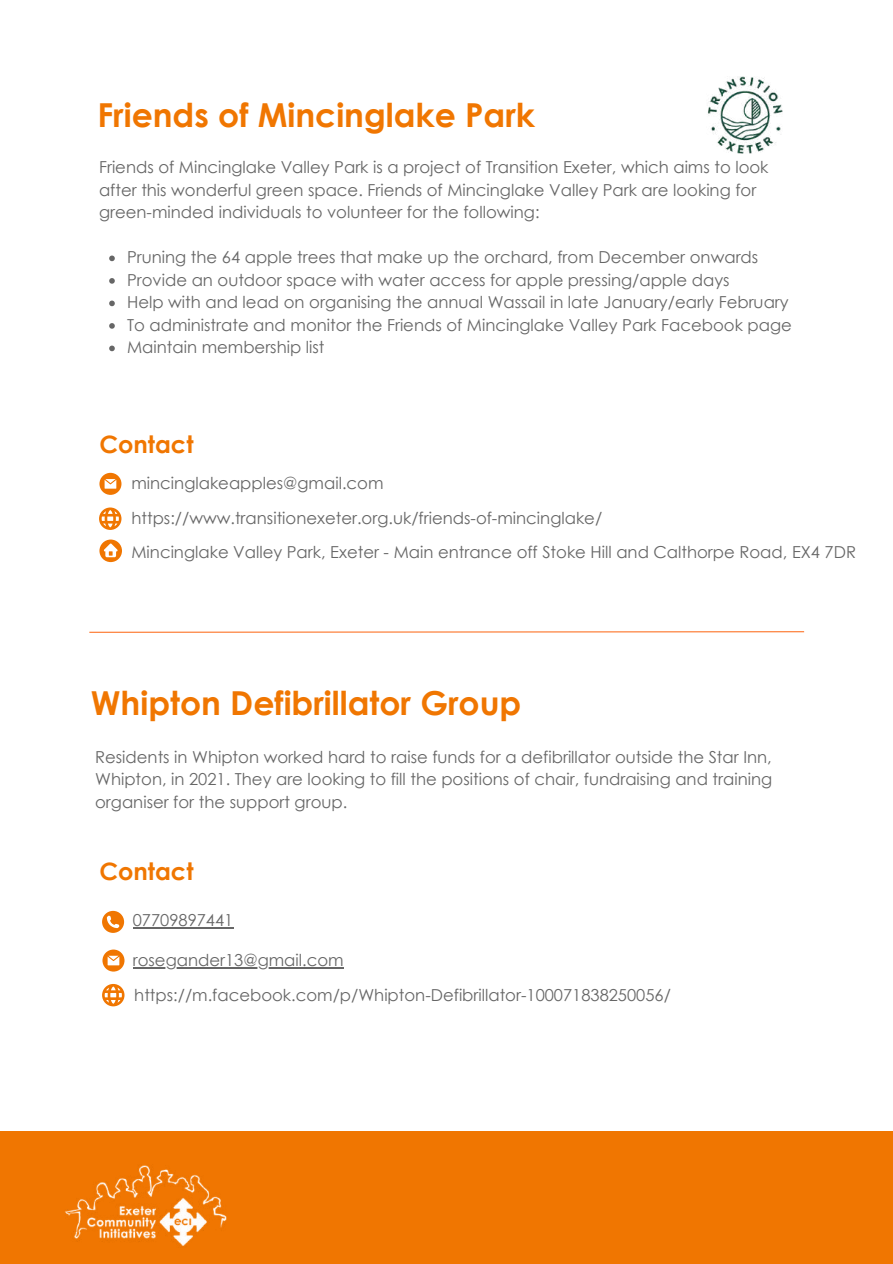
<style>
.page{position:relative;width:893px;height:1264px;background:#fff}
.page>*{position:absolute;margin:0;border:0;box-sizing:border-box;transform-origin:0 0}
.t1{font:700 33px "Century Gothic";color:#f07601}
.t2{font:700 24px "Century Gothic";color:#f07601}
.t3{font:16.5px/22.5px "Century Gothic";color:#666}
</style>
<div class="page">
<div style="left:0;top:1131px;width:892px;height:132px;background:#f07601"></div>
<img style="left:65px;top:1165px;width:162px;height:81px">
<svg style="left:89px;top:631px;width:716px;height:2px"></svg>
<svg style="left:102px;top:910px;width:22px;height:22px"></svg>
<svg style="left:102px;top:949px;width:22px;height:22px"></svg>
<svg style="left:102px;top:983px;width:22px;height:23px"></svg>
<svg style="left:99px;top:473px;width:22px;height:22px"></svg>
<svg style="left:99px;top:507px;width:22px;height:23px"></svg>
<svg style="left:99px;top:539px;width:23px;height:23px"></svg>
<img style="left:707px;top:77px;width:76px;height:76px">
<svg style="left:109px;top:255px;width:6px;height:6px"></svg>
<svg style="left:109px;top:278px;width:6px;height:6px"></svg>
<svg style="left:109px;top:300px;width:6px;height:6px"></svg>
<svg style="left:109px;top:323px;width:6px;height:6px"></svg>
<svg style="left:109px;top:345px;width:6px;height:6px"></svg>
<hr style="left:133px;top:967px;width:210px;height:1px;background:#666">
<hr style="left:133px;top:927px;width:100px;height:1px;background:#666">
<h1 class="t1" style="left:97px;top:94px;width:439px">Friends of Mincinglake Park</h1>
<p class="t3" style="left:99px;top:156px;width:671px">Friends of Mincinglake Valley Park is a project of Transition Exeter, which aims to look after this wonderful green space. Friends of Mincinglake Valley Park are looking for green-minded individuals to volunteer for the following:</p>
<p class="t3" style="left:127px;top:246px;width:666px">Pruning the 64 apple trees that make up the orchard, from December onwards Provide an outdoor space with water access for apple pressing/apple days<br>Help with and lead on organising the annual Wassail in late January/early February To administrate and monitor the Friends of Mincinglake Valley Park Facebook page Maintain membership list</p>
<h2 class="t2" style="left:99px;top:429px;width:96px">Contact</h2>
<p class="t3" style="left:131px;top:471px;width:253px">mincinglakeapples@gmail.com</p>
<p class="t3" style="left:131px;top:501px;width:726px;line-height:33.8px">https://www.transitionexeter.org.uk/friends-of-mincinglake/<br>Mincinglake Valley Park, Exeter - Main entrance off Stoke Hill and Calthorpe Road, EX4 7DR</p>
<h1 class="t1" style="left:91px;top:681px;width:432px">Whipton Defibrillator Group</h1>
<p class="t3" style="left:95px;top:745px;width:678px;text-align:justify">Residents in Whipton worked hard to raise funds for a defibrillator outside the Star Inn, Whipton, in 2021. They are looking to fill the positions of chair, fundraising and training organiser for the support group.</p>
<h2 class="t2" style="left:99px;top:856px;width:96px">Contact</h2>
<p class="t3" style="left:133px;top:908px;width:102px">07709897441</p>
<p class="t3" style="left:133px;top:941px;width:539px;line-height:35px">rosegander13@gmail.com https://m.facebook.com/p/Whipton-Defibrillator-100071838250056/</p>
</div>
